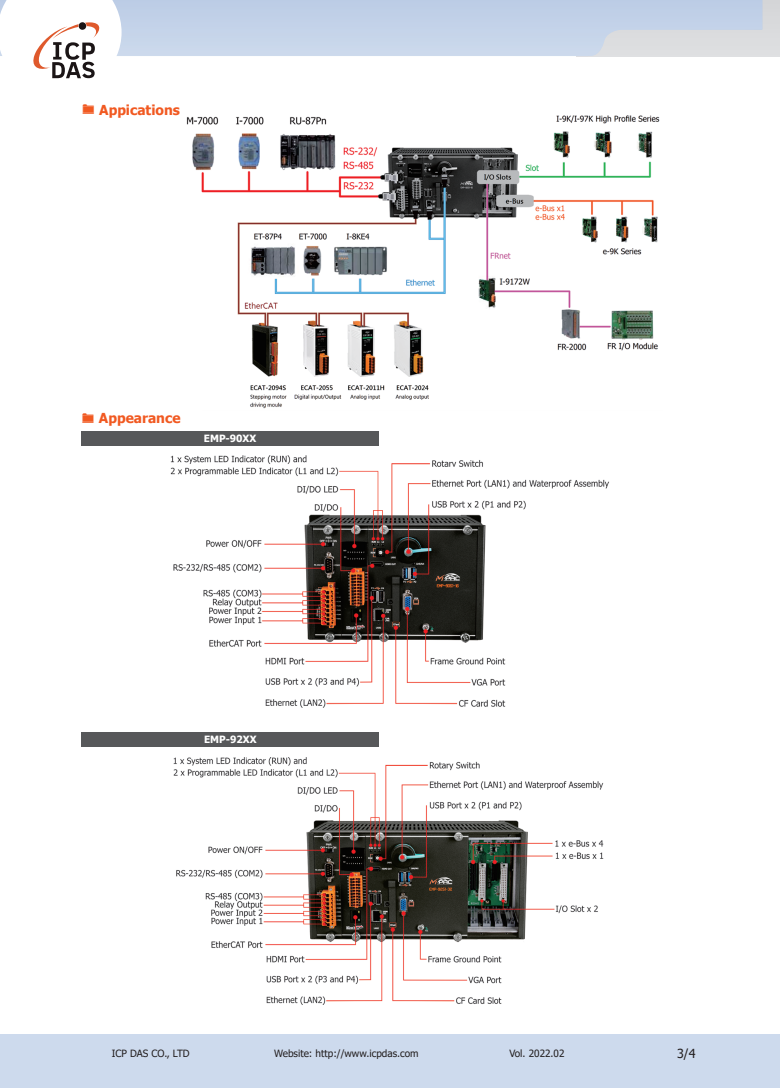
<style>
.page{position:relative;width:780px;height:1088px;background:#fff}
.page>*{position:absolute;margin:0;border:0;box-sizing:border-box;transform-origin:0 0}
.t1{font:700 13.75px "Tahoma";color:#f15921}
.t2{font:12.5px "Tahoma";color:#231f20}
.t3{font:10px "Tahoma";color:#231f20}
.t4{font:700 10px "Tahoma";color:#fff}
</style>
<div class="page">
<div style="left:0;top:1034px;width:762px;height:54px;background:#cddaed"></div>
<div style="left:762px;top:1034px;width:18px;height:54px;background:#cddaed"></div>
<div style="left:762px;top:0;width:18px;height:56px;background:#d9dadc"></div>
<svg style="left:122px;top:0;width:640px;height:56px"></svg>
<svg style="left:0;top:0;width:122px;height:79px"></svg>
<img style="left:186px;top:115px;width:474px;height:294px">
<div style="left:81px;top:431px;width:298px;height:14px;background:#57585a"></div>
<div style="left:81px;top:732px;width:298px;height:15px;background:#57585a"></div>
<img style="left:170px;top:455px;width:439px;height:253px">
<img style="left:173px;top:757px;width:431px;height:248px">
<h1 class="t1" style="left:99px;top:100px;width:82px">Appications</h1>
<h1 class="t1" style="left:99px;top:409px;width:83px">Appearance</h1>
<p class="t4" style="left:204px;top:431px;width:54px">EMP-90XX</p>
<p class="t4" style="left:204px;top:733px;width:54px">EMP-92XX</p>
<p class="t3" style="left:112px;top:1047px;width:79px">ICP DAS CO., LTD</p>
<p class="t3" style="left:274px;top:1047px;width:146px">Website: http://www.icpdas.com</p>
<p class="t3" style="left:509px;top:1047px;width:57px">Vol. 2022.02</p>
<p class="t2" style="left:677px;top:1045px;width:20px">3/4</p>
</div>
